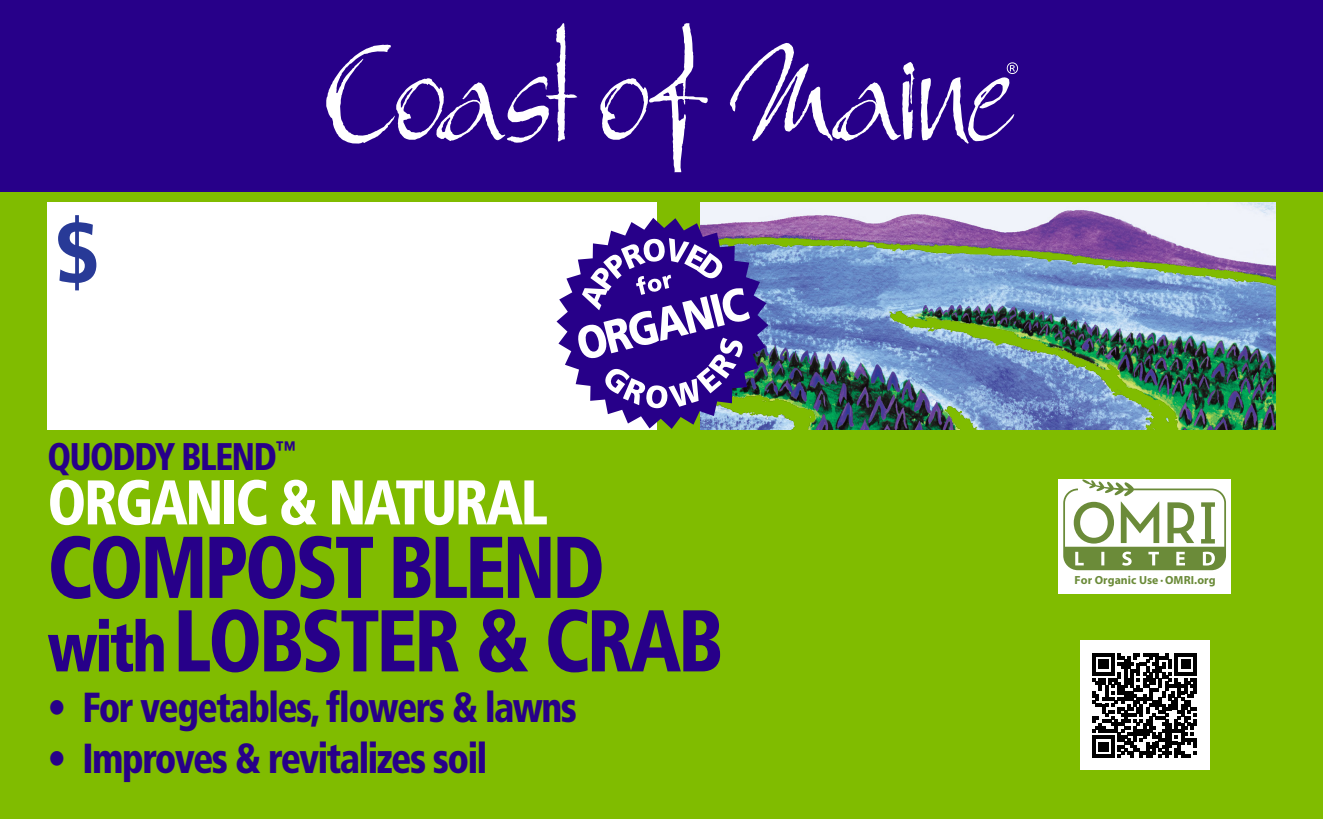
<style>
.page{position:relative;width:1323px;height:819px;background:#fff}
.page>*{position:absolute;margin:0;border:0;box-sizing:border-box;transform-origin:0 0}
.t1{font:900 condensed 87.5px "Frutiger LT Pro";letter-spacing:-.04em;color:#270089;scale:.9 1}
.t2{font:900 condensed 84px "Frutiger LT Pro";color:#283a97}
.t3{font:900 condensed 63px "Frutiger LT Pro";letter-spacing:-.04em;color:#fff;scale:.9 1}
.t4{font:900 condensed 42px "Frutiger LT Pro";letter-spacing:-.04em;color:#270089;scale:.9 1}
.t5{font:900 condensed 38.5px "Frutiger LT Pro";letter-spacing:-.04em;color:#270089;scale:.9 1}
.t6{font:700 11.72px "Myriad Pro";letter-spacing:.005em;color:#6b8b39}
.s1{font-size:70px}
.s2{font-size:8.4px}
</style>
<div class="page">
<div style="left:0;top:185px;width:1323px;height:634px;background:#80bc00"></div>
<div style="left:1058px;top:479px;width:173px;height:115px;background:#fff"></div>
<svg style="left:1063px;top:479px;width:163px;height:91px"></svg>
<div style="left:48px;top:203px;width:609px;height:227px;background:#fff"></div>
<img style="left:701px;top:203px;width:575px;height:227px">
<svg style="left:557px;top:218px;width:211px;height:211px"></svg>
<svg style="left:577px;top:238px;width:173px;height:171px;background:#674fa8"></svg>
<div style="left:0;top:0;width:1323px;height:192px;background:#270089"></div>
<svg style="left:326px;top:23px;width:688px;height:149px"></svg>
<svg style="left:1007px;top:62px;width:11px;height:12px"></svg>
<div style="left:1080px;top:641px;width:129px;height:129px;background:#fff"></div>
<svg style="left:1092px;top:653px;width:105px;height:105px"></svg>
<p class="t2" style="left:55px;top:202px;width:45px">$</p>
<p class="t5" style="left:48px;top:434px;width:277px">QUODDY BLEND<sup>™</sup></p>
<p class="t3" style="left:48px;top:465px;width:558px">ORGANIC &amp; NATURAL</p>
<p class="t1" style="left:48px;top:515px;width:621px">COMPOST BLEND</p>
<p class="t1" style="left:48px;top:588px;width:752px"><span class="s1">with</span>LOBSTER &amp; CRAB</p>
<p class="t4" style="left:48px;top:682px;width:590px">• For vegetables, flowers &amp; lawns</p>
<p class="t4" style="left:48px;top:733px;width:490px">• Improves &amp; revitalizes soil</p>
<p class="t6" style="left:1075px;top:573px;width:143px">For Organic Use <span class="s2">•</span> OMRI.org</p>
</div>
